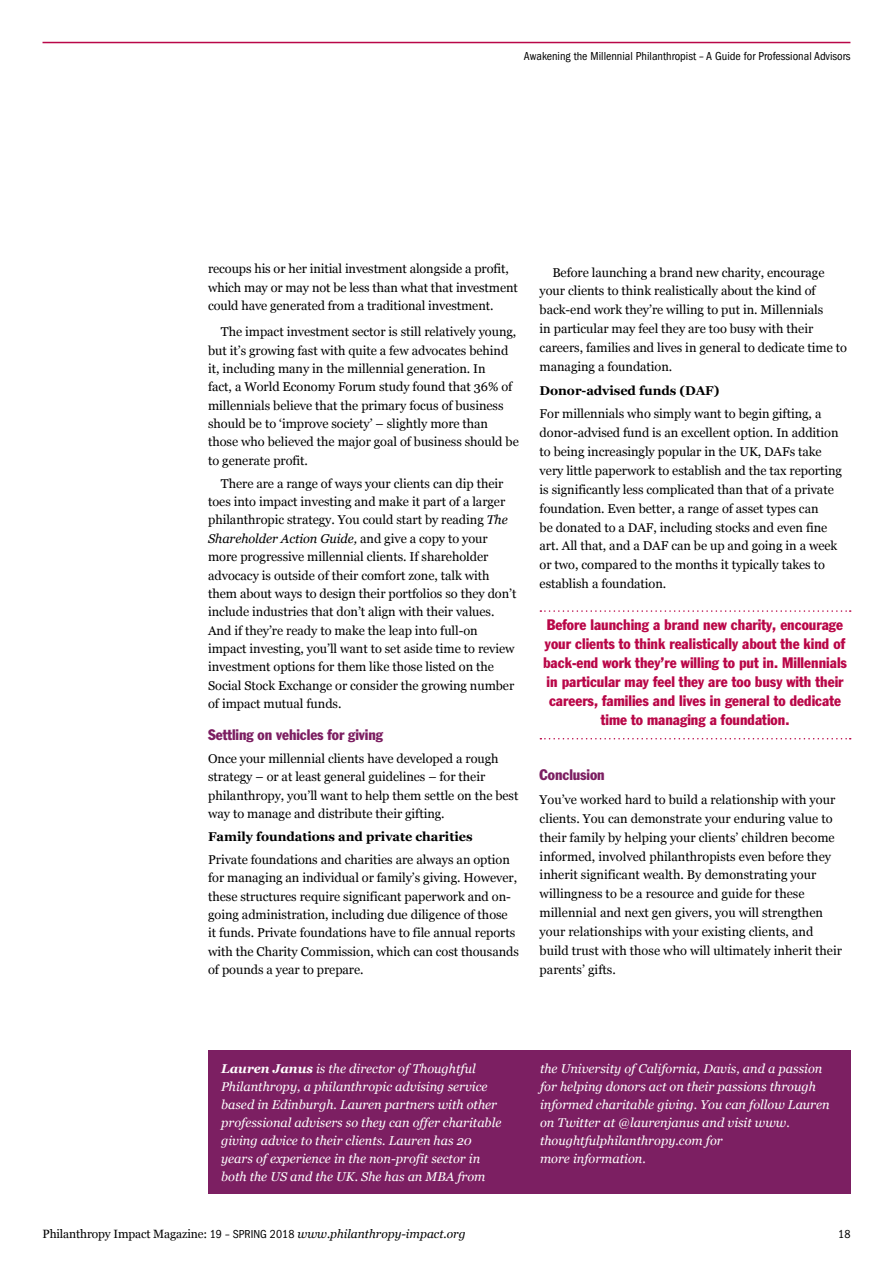
<style>
.page{position:relative;width:893px;height:1263px;background:#fff}
.page>*{position:absolute;margin:0;border:0;box-sizing:border-box;transform-origin:0 0}
.t1{font:condensed 15px/18.9px "Franklin Gothic";color:#b90748;text-align:center}
.t2{font:condensed 15px "Franklin Gothic";letter-spacing:-.005em;color:#7c1f62}
.t3{font:12.75px/18.3px "Georgia";letter-spacing:-.005em;color:#000}
.t4{font:italic 12.75px/18px "Georgia";color:#fff}
.t5{font:700 12.75px "Georgia";letter-spacing:-.005em;color:#000}
.t6{font:condensed 12px "ITC Franklin Gothic Std";color:#000}
.t7{font:12px "Georgia";letter-spacing:-.01em;color:#000}
.s1{font-style:italic}
.s2{font-weight:700}
.s3{font-family:"ITC Franklin Gothic Std";font-stretch:condensed}
</style>
<div class="page">
<hr style="left:43px;top:42px;width:807px;height:1px;background:#b90748">
<div style="left:208px;top:1050px;width:642px;height:144px;background:#7c1f62"></div>
<svg style="left:540px;top:610px;width:311px;height:2px"></svg>
<svg style="left:540px;top:738px;width:311px;height:1px"></svg>
<p class="t6" style="left:524px;top:49px;width:328px">Awakening the Millennial Philanthropist – A Guide for Professional Advisors</p>
<p class="t3" style="left:208px;top:260px;width:311px">recoups his or her initial investment alongside a profit, which may or may not be less than what that investment could have generated from a traditional investment.</p>
<p class="t3" style="left:208px;top:323px;width:312px;text-indent:13px">The impact investment sector is still relatively young, but it’s growing fast with quite a few advocates behind it, including many in the millennial generation. In<br>fact, a World Economy Forum study found that 36% of millennials believe that the primary focus of business should be to ‘improve society’ – slightly more than those who believed the major goal of business should be to generate profit.</p>
<p class="t3" style="left:208px;top:474px;width:310px;text-indent:13px">There are a range of ways your clients can dip their toes into impact investing and make it part of a larger philanthropic strategy. You could start by reading <span class="s1">The Shareholder Action Guide,</span> and give a copy to your more progressive millennial clients. If shareholder advocacy is outside of their comfort zone, talk with them about ways to design their portfolios so they don’t include industries that don’t align with their values.<br>And if they’re ready to make the leap into full-on impact investing, you’ll want to set aside time to review investment options for them like those listed on the Social Stock Exchange or consider the growing number of impact mutual funds.</p>
<p class="t2" style="left:208px;top:726px;width:176px">Settling on vehicles for giving</p>
<p class="t3" style="left:208px;top:750px;width:312px">Once your millennial clients have developed a rough strategy – or at least general guidelines – for their philanthropy, you’ll want to help them settle on the best way to manage and distribute their gifting.</p>
<p class="t5" style="left:208px;top:828px;width:266px">Family foundations and private charities</p>
<p class="t3" style="left:208px;top:850px;width:312px">Private foundations and charities are always an option for managing an individual or family’s giving. However, these structures require significant paperwork and on&shy;going administration, including due diligence of those it funds. Private foundations have to file annual reports with the Charity Commission, which can cost thousands of pounds a year to prepare.</p>
<p class="t3" style="left:540px;top:263px;width:309px;line-height:18.9px;text-indent:13px">Before launching a brand new charity, encourage your clients to think realistically about the kind of back-end work they’re willing to put in. Millennials<br>in particular may feel they are too busy with their careers, families and lives in general to dedicate time to managing a foundation.</p>
<p class="t5" style="left:540px;top:382px;width:181px">Donor-advised funds (DAF)</p>
<p class="t3" style="left:540px;top:404px;width:304px;line-height:18.9px">For millennials who simply want to begin gifting, a donor-advised fund is an excellent option. In addition to being increasingly popular in the UK, DAFs take very little paperwork to establish and the tax reporting is significantly less complicated than that of a private foundation. Even better, a range of asset types can<br>be donated to a DAF, including stocks and even fine art. All that, and a DAF can be up and going in a week or two, compared to the months it typically takes to establish a foundation.</p>
<p class="t1" style="left:543px;top:615px;width:305px">Before launching a brand new charity, encourage your clients to think realistically about the kind of back-end work they’re willing to put in. Millennials in particular may feel they are too busy with their careers, families and lives in general to dedicate time to managing a foundation.</p>
<p class="t2" style="left:540px;top:766px;width:67px">Conclusion</p>
<p class="t3" style="left:540px;top:790px;width:304px;line-height:18.9px">You’ve worked hard to build a relationship with your clients. You can demonstrate your enduring value to their family by helping your clients’ children become informed, involved philanthropists even before they inherit significant wealth. By demonstrating your willingness to be a resource and guide for these millennial and next gen givers, you will strengthen your relationships with your existing clients, and build trust with those who will ultimately inherit their parents’ gifts.</p>
<p class="t4" style="left:221px;top:1059px;width:282px"><span class="s2">Lauren Janus</span> is the director of Thoughtful Philanthropy, a philanthropic advising service based in Edinburgh. Lauren partners with other professional advisers so they can offer charitable giving advice to their clients. Lauren has 20 years of experience in the non-profit sector in both the US and the UK. She has an MBA from</p>
<p class="t4" style="left:540px;top:1059px;width:291px">the University of California, Davis, and a passion for helping donors act on their passions through informed charitable giving. You can follow Lauren on Twitter at @laurenjanus and visit www. thoughtfulphilanthropy.com for<br>more information.</p>
<p class="t7" style="left:43px;top:1227px;width:425px">Philanthropy Impact Magazine: <span class="s3">19 – SPRING 2018</span> <span class="s1">www.philanthropy-impact.org</span></p>
<p class="t6" style="left:838px;top:1227px;width:14px">18</p>
</div>
